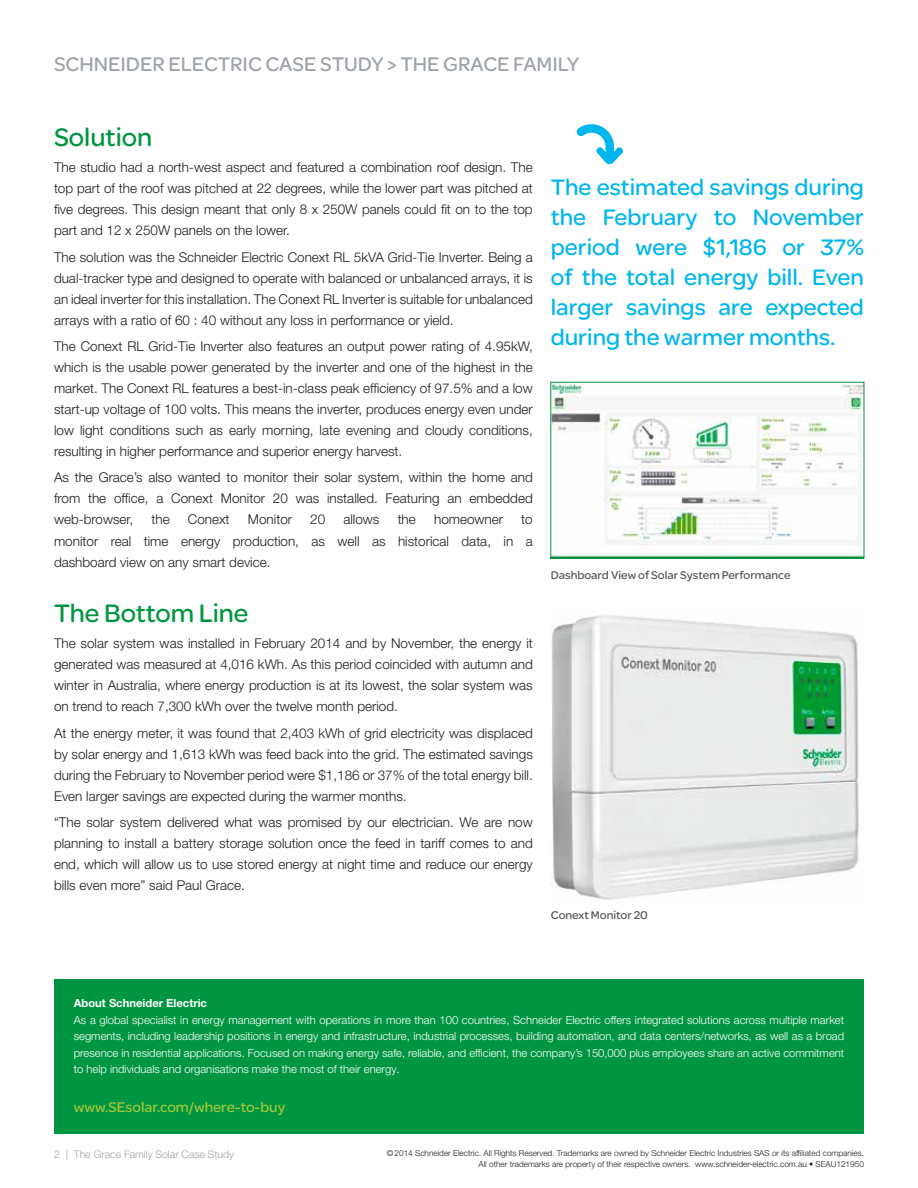
<style>
.page{position:relative;width:918px;height:1188px;background:#fff}
.page>*{position:absolute;margin:0;border:0;box-sizing:border-box;transform-origin:0 0}
.t1{font:27px "SE Optimist";color:#009641}
.t2{font:24px/30px "SE Optimist";color:#00b6ed;text-align:justify}
.t3{font:21px "SE Optimist";color:#9fa4a9}
.t4{font:15px "SE Optimist";color:#a2c73a}
.t5{font:300 13.5px/21px "Helvetica Neue LT Pro";color:#1d1d1b;text-align:justify}
.t6{font:12px "SE Optimist";color:#505456}
.t7{font:300 11.25px/16.5px "Helvetica Neue LT Pro";color:#fff;text-align:justify}
.t8{font:700 11.25px "Helvetica Neue LT Pro";color:#fff}
.t9{font:300 10.5px "Helvetica Neue LT Pro";color:#9fa4a9}
.t10{font:300 8.25px/10.5px "Helvetica Neue LT Pro";color:#1d1d1b;text-align:right}
</style>
<div class="page">
<svg style="left:576px;top:124px;width:48px;height:40px"></svg>
<div style="left:54px;top:980px;width:810px;height:154px;background:#009641"></div>
<img style="left:551px;top:615px;width:308px;height:285px">
<img style="left:553px;top:384px;width:309px;height:172px">
<div style="left:551px;top:382px;width:313px;height:176px;border:1px solid #009641"></div>
<h3 class="t3" style="left:54px;top:49px;width:527px">SCHNEIDER ELECTRIC CASE STUDY &gt; THE GRACE FAMILY</h3>
<h1 class="t1" style="left:54px;top:118px;width:100px">Solution</h1>
<p class="t5" style="left:54px;top:157px;width:480px">The studio had a north-west aspect and featured a combination roof design. The top part of the roof was pitched at 22 degrees, while the lower part was pitched at five degrees. This design meant that only 8 x 250W panels could fit on to the top part and 12 x 250W panels on the lower.</p>
<p class="t5" style="left:54px;top:246px;width:480px">The solution was the Schneider Electric Conext RL 5kVA Grid-Tie Inverter. Being a dual-tracker type and designed to operate with balanced or unbalanced arrays, it is an ideal inverter for this installation. The Conext RL Inverter is suitable for unbalanced arrays with a ratio of 60 : 40 without any loss in performance or yield.</p>
<p class="t5" style="left:54px;top:335px;width:480px">The Conext RL Grid-Tie Inverter also features an output power rating of 4.95kW, which is the usable power generated by the inverter and one of the highest in the market. The Conext RL features a best-in-class peak efficiency of 97.5% and a low start-up voltage of 100 volts. This means the inverter, produces energy even under low light conditions such as early morning, late evening and cloudy conditions, resulting in higher performance and superior energy harvest.</p>
<p class="t5" style="left:54px;top:467px;width:480px">As the Grace’s also wanted to monitor their solar system, within the home and from the office, a Conext Monitor 20 was installed. Featuring an embedded web-browser,</p>
<p class="t5" style="left:151px;top:509px;width:20px">the</p>
<p class="t5" style="left:188px;top:509px;width:43px">Conext</p>
<p class="t5" style="left:248px;top:509px;width:46px">Monitor</p>
<p class="t5" style="left:310px;top:509px;width:17px">20</p>
<p class="t5" style="left:343px;top:509px;width:38px">allows</p>
<p class="t5" style="left:398px;top:509px;width:20px">the</p>
<p class="t5" style="left:434px;top:509px;width:71px">homeowner</p>
<p class="t5" style="left:54px;top:509px;width:480px;text-indent:467px">to monitor real time energy production, as well as historical data, in a dashboard view on any smart device.</p>
<h1 class="t1" style="left:54px;top:594px;width:196px">The Bottom Line</h1>
<p class="t5" style="left:54px;top:633px;width:480px">The solar system was installed in February 2014 and by November, the energy it generated was measured at 4,016 kWh. As this period coincided with autumn and winter in Australia, where energy production is at its lowest, the solar system was on trend to reach 7,300 kWh over the twelve month period.</p>
<p class="t5" style="left:54px;top:722px;width:480px">At the energy meter, it was found that 2,403 kWh of grid electricity was displaced by solar energy and 1,613 kWh was feed back into the grid. The estimated savings during the February to November period were $1,186 or 37% of the total energy bill.<br>Even larger savings are expected during the warmer months.</p>
<p class="t5" style="left:54px;top:812px;width:480px">“The solar system delivered what was promised by our electrician. We are now planning to install a battery storage solution once the feed in tariff comes to and end, which will allow us to use stored energy at night time and reduce our energy bills even more” said Paul Grace.</p>
<h2 class="t2" style="left:551px;top:171px;width:315px">The estimated savings during the February to November period were $1,186 or 37% of the total energy bill. Even larger savings are expected during the warmer months.</h2>
<p class="t6" style="left:551px;top:567px;width:241px">Dashboard View of Solar System Performance</p>
<p class="t6" style="left:551px;top:907px;width:99px">Conext Monitor 20</p>
<p class="t8" style="left:74px;top:996px;width:135px">About Schneider Electric</p>
<p class="t7" style="left:74px;top:1011px;width:772px">As a global specialist in energy management with operations in more than 100 countries, Schneider Electric offers integrated solutions across multiple market segments, including leadership positions in energy and infrastructure, industrial processes, building automation, and data centers/networks, as well as a broad presence in residential applications. Focused on making energy safe, reliable, and efficient, the company’s 150,000 plus employees share an active commitment to help individuals and organisations make the most of their energy.</p>
<p class="t4" style="left:74px;top:1097px;width:213px">www.SEsolar.com/where-to-buy</p>
<p class="t9" style="left:54px;top:1148px;width:182px">2 | The Grace Family Solar Case Study</p>
<p class="t10" style="left:387px;top:1148px;width:479px">©2014 Schneider Electric. All Rights Reserved. Trademarks are owned by Schneider Electric Industries SAS or its affiliated companies.<br>All other trademarks are property of their respective owners. www.schneider-electric.com.au • SEAU121950</p>
</div>
